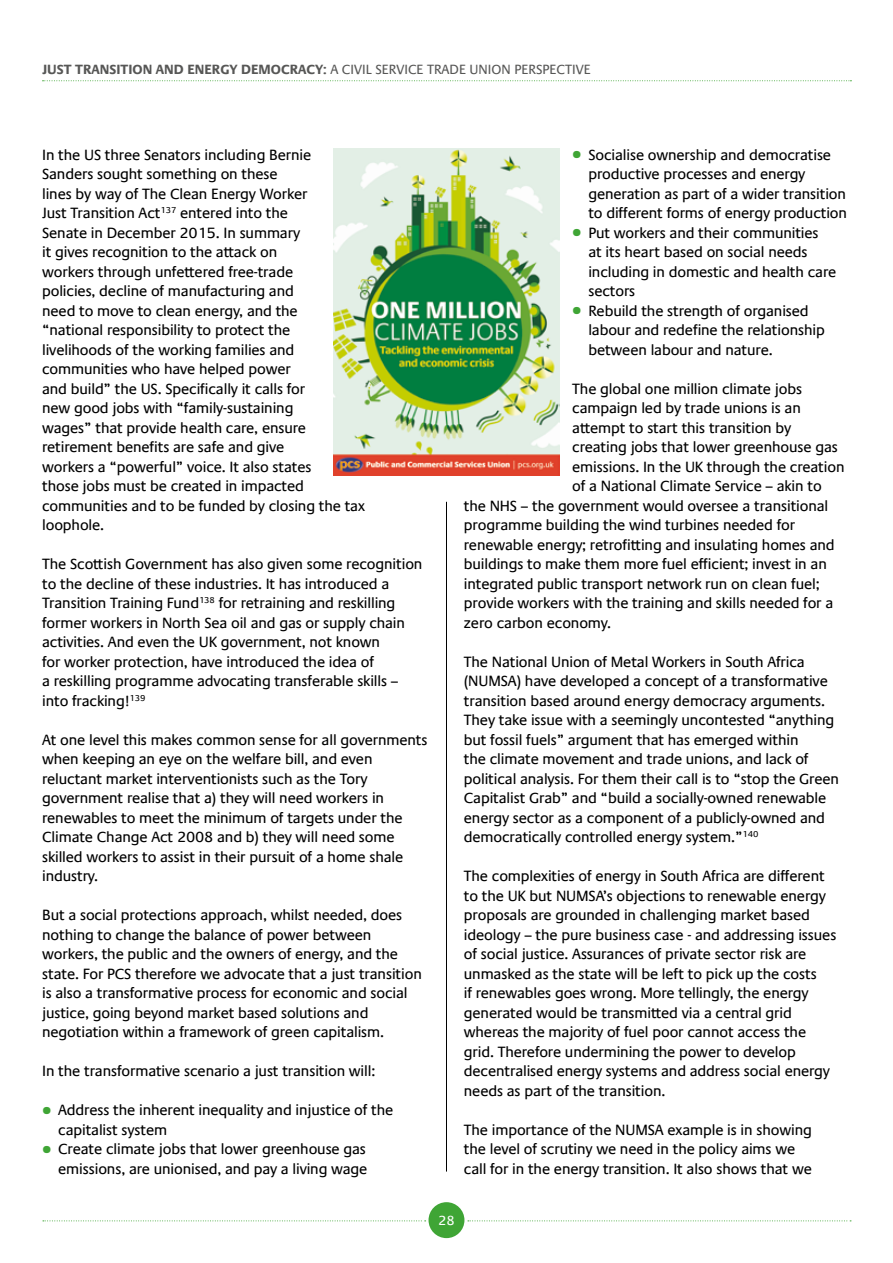
<style>
.page{position:relative;width:893px;height:1263px;background:#fff}
.page>*{position:absolute;margin:0;border:0;box-sizing:border-box;transform-origin:0 0}
.t1{font:15px/19.5px "Praxis Com";letter-spacing:-.01em;color:#000}
.t2{font:13.5px "Praxis Com";color:#575756}
.t3{font:13.5px "Praxis Com";color:#fff}
.s1{font-weight:700}
.s2{font-size:27px;color:#3fa535}
</style>
<div class="page">
<svg style="left:43px;top:1220px;width:383px;height:1px"></svg>
<svg style="left:468px;top:1220px;width:383px;height:1px"></svg>
<div style="left:428px;top:1202px;width:36px;height:36px;background:#3fa535;border-radius:50%"></div>
<svg style="left:43px;top:80px;width:808px;height:1px"></svg>
<hr style="left:446px;top:502px;width:1px;height:669px;background:#000">
<img style="left:334px;top:149px;width:225px;height:327px">
<p class="t2" style="left:43px;top:61px;width:550px"><span class="s1">JUST TRANSITION AND ENERGY DEMOCRACY:</span> A CIVIL SERVICE TRADE UNION PERSPECTIVE</p>
<p class="t1" style="left:42px;top:145px;width:324px">In the US three Senators including Bernie Sanders sought something on these<br>lines by way of The Clean Energy Worker<br>Just Transition Act<sup>137</sup> entered into the<br>Senate in December 2015. In summary<br>it gives recognition to the attack on<br>workers through unfettered free-trade<br>policies, decline of manufacturing and<br>need to move to clean energy, and the<br>“national responsibility to protect the<br>livelihoods of the working families and communities who have helped power<br>and build” the US. Specifically it calls for<br>new good jobs with “family-sustaining<br>wages” that provide health care, ensure retirement benefits are safe and give<br>workers a “powerful” voice. It also states<br>those jobs must be created in impacted communities and to be funded by closing the tax loophole.</p>
<p class="t1" style="left:42px;top:554px;width:382px">The Scottish Government has also given some recognition to the decline of these industries. It has introduced a Transition Training Fund<sup>138</sup> for retraining and reskilling former workers in North Sea oil and gas or supply chain activities. And even the UK government, not known<br>for worker protection, have introduced the idea of<br>a reskilling programme advocating transferable skills – into fracking!<sup>139</sup></p>
<p class="t1" style="left:42px;top:730px;width:387px">At one level this makes common sense for all governments when keeping an eye on the welfare bill, and even reluctant market interventionists such as the Tory government realise that a) they will need workers in renewables to meet the minimum of targets under the Climate Change Act 2008 and b) they will need some skilled workers to assist in their pursuit of a home shale industry.</p>
<p class="t1" style="left:42px;top:905px;width:381px">But a social protections approach, whilst needed, does nothing to change the balance of power between workers, the public and the owners of energy, and the state. For PCS therefore we advocate that a just transition is also a transformative process for economic and social justice, going beyond market based solutions and negotiation within a framework of green capitalism.</p>
<p class="t1" style="left:42px;top:1061px;width:335px">In the transformative scenario a just transition will:</p>
<p class="t1" style="left:58px;top:1100px;width:337px;text-indent:-16px"><span class="s2">•</span> Address the inherent inequality and injustice of the capitalist system</p>
<p class="t1" style="left:42px;top:1139px;width:327px;text-align:right"><span class="s2">•</span> Create climate jobs that lower greenhouse gas emissions, are unionised, and pay a living wage</p>
<p class="t1" style="left:588px;top:145px;width:260px;text-indent:-16px"><span class="s2">•</span> Socialise ownership and democratise productive processes and energy generation as part of a wider transition to different forms of energy production</p>
<p class="t1" style="left:588px;top:223px;width:249px;text-indent:-16px"><span class="s2">•</span> Put workers and their communities<br>at its heart based on social needs including in domestic and health care sectors</p>
<p class="t1" style="left:588px;top:301px;width:238px;text-indent:-16px"><span class="s2">•</span> Rebuild the strength of organised labour and redefine the relationship between labour and nature.</p>
<p class="t1" style="left:572px;top:379px;width:231px">The global one million climate jobs</p>
<p class="t1" style="left:572px;top:398px;width:230px">campaign led by trade unions is an</p>
<p class="t1" style="left:572px;top:418px;width:221px">attempt to start this transition by</p>
<p class="t1" style="left:572px;top:437px;width:267px">creating jobs that lower greenhouse gas</p>
<p class="t1" style="left:572px;top:457px;width:274px">emissions. In the UK through the creation</p>
<p class="t1" style="left:572px;top:476px;width:251px">of a National Climate Service – akin to</p>
<p class="t1" style="left:464px;top:496px;width:366px">the NHS – the government would oversee a transitional</p>
<p class="t1" style="left:464px;top:515px;width:333px">programme building the wind turbines needed for</p>
<p class="t1" style="left:464px;top:535px;width:372px">renewable energy; retrofitting and insulating homes and</p>
<p class="t1" style="left:464px;top:554px;width:364px">buildings to make them more fuel efficient; invest in an</p>
<p class="t1" style="left:464px;top:574px;width:357px">integrated public transport network run on clean fuel;</p>
<p class="t1" style="left:464px;top:593px;width:371px">provide workers with the training and skills needed for a</p>
<p class="t1" style="left:464px;top:613px;width:149px">zero carbon economy.</p>
<p class="t1" style="left:464px;top:652px;width:377px">The National Union of Metal Workers in South Africa (NUMSA) have developed a concept of a transformative transition based around energy democracy arguments.<br>They take issue with a seemingly uncontested “anything but fossil fuels” argument that has emerged within<br>the climate movement and trade unions, and lack of political analysis. For them their call is to “stop the Green Capitalist Grab” and “build a socially-owned renewable energy sector as a component of a publicly-owned and democratically controlled energy system.”<sup>140</sup></p>
<p class="t1" style="left:464px;top:866px;width:374px">The complexities of energy in South Africa are different to the UK but NUMSA’s objections to renewable energy proposals are grounded in challenging market based ideology – the pure business case - and addressing issues of social justice. Assurances of private sector risk are unmasked as the state will be left to pick up the costs<br>if renewables goes wrong. More tellingly, the energy generated would be transmitted via a central grid whereas the majority of fuel poor cannot access the grid. Therefore undermining the power to develop decentralised energy systems and address social energy needs as part of the transition.</p>
<p class="t1" style="left:464px;top:1120px;width:350px">The importance of the NUMSA example is in showing the level of scrutiny we need in the policy aims we call for in the energy transition. It also shows that we</p>
<p class="t3" style="left:438px;top:1212px;width:18px">28</p>
</div>
